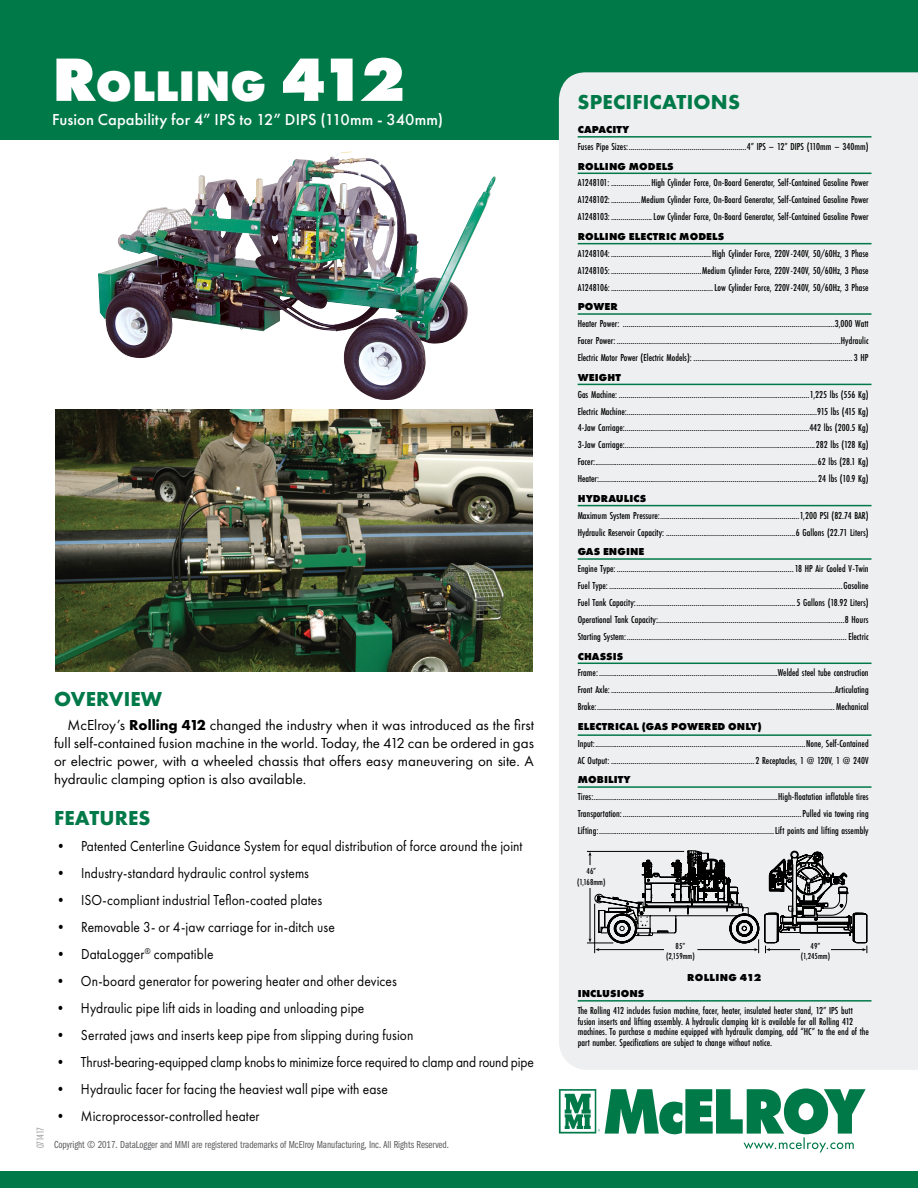
<style>
.page{position:relative;width:918px;height:1188px;background:#fff}
.page>*{position:absolute;margin:0;border:0;box-sizing:border-box;transform-origin:0 0}
.t1{font:800 44.4px "Futura PT";color:#fff}
.t2{font:700 21px "Futura PT";letter-spacing:.01em;color:#007949}
.t3{font:500 16.5px "Futura PT";letter-spacing:.005em;color:#fff}
.t4{font:15px "Futura PT";letter-spacing:.005em;color:#000;scale:.9 1}
.t5{font:15px/18px "Futura PT";letter-spacing:.005em;color:#000;text-align:justify}
.t6{font:15px "Futura PT";letter-spacing:-.015em;color:#000;scale:.9 1}
.t7{font:500 10.5px/17px "Futura PT Cond";color:#000;text-align:justify}
.t8{font:800 10.5px "Futura PT";letter-spacing:.01em;color:#000}
.t9{font:10.5px "Franklin Gothic URW Com Boo";color:#58595b}
.t10{font:800 10.5px "Futura PT";letter-spacing:.035em;color:#000}
.t11{font:10.5px "Futura PT Cond";letter-spacing:-.045em;color:#939598}
.t12{font:500 9px/10.5px "Futura PT Cond";color:#000;text-align:center}
.t13{font:7.35px/8.7px "Myriad Pro";color:#000;text-align:center}
.s1{font-size:63.45px}
.s2{font-weight:700}
</style>
<div class="page">
<div style="left:0;top:0;width:918px;height:139px;background:#007949"></div>
<div style="left:559px;top:72px;width:359px;height:998px;background:#eeeff0"></div>
<div style="left:0;top:1171px;width:918px;height:17px;background:#007949"></div>
<hr style="left:578px;top:1000px;width:294px;height:2px;background:#007949">
<img style="left:98px;top:152px;width:398px;height:248px">
<hr style="left:578px;top:136px;width:294px;height:2px;background:#007949">
<hr style="left:578px;top:173px;width:294px;height:1px;background:#007949">
<hr style="left:578px;top:243px;width:294px;height:1px;background:#007949">
<hr style="left:578px;top:313px;width:294px;height:2px;background:#007949">
<hr style="left:578px;top:384px;width:294px;height:1px;background:#007949">
<hr style="left:578px;top:505px;width:294px;height:1px;background:#007949">
<hr style="left:578px;top:558px;width:294px;height:2px;background:#007949">
<hr style="left:578px;top:663px;width:294px;height:1px;background:#007949">
<hr style="left:578px;top:734px;width:294px;height:2px;background:#007949">
<hr style="left:578px;top:786px;width:294px;height:2px;background:#007949">
<svg style="left:587px;top:850px;width:281px;height:103px;background:#acacad"></svg>
<div style="left:575px;top:865px;width:33px;height:23px;background:#eeeff0"></div>
<div style="left:800px;top:940px;width:31px;height:22px;background:#eeeff0"></div>
<div style="left:665px;top:940px;width:31px;height:22px;background:#eeeff0"></div>
<img style="left:56px;top:409px;width:476px;height:263px">
<svg style="left:559px;top:1088px;width:307px;height:64px"></svg>
<h1 class="t1" style="left:52px;top:58px;width:354px"><span class="s1">R</span>olling <span class="s1">412</span></h1>
<h3 class="t3" style="left:52px;top:109px;width:392px">Fusion Capability for 4” IPS to 12” DIPS (110mm - 340mm)</h3>
<p class="t11" style="left:34px;top:1148px;width:23px;rotate:-90deg">071417</p>
<h2 class="t2" style="left:54px;top:685px;width:110px">OVERVIEW</h2>
<p class="t5" style="left:54px;top:716px;width:481px;text-indent:14px">McElroy’s <span class="s2">Rolling 412</span> changed the industry when it was introduced as the first full self-contained fusion machine in the world. Today, the 412 can be ordered in gas or electric power, with a wheeled chassis that offers easy maneuvering on site. A hydraulic clamping option is also available.</p>
<h2 class="t2" style="left:54px;top:805px;width:98px">FEATURES</h2>
<h3 class="t4" style="left:54px;top:837px;width:522px">• Patented Centerline Guidance System for equal distribution of force around the joint</h3>
<h3 class="t4" style="left:54px;top:864px;width:285px">• Industry-standard hydraulic control systems</h3>
<h3 class="t4" style="left:54px;top:891px;width:300px">• ISO-compliant industrial Teflon-coated plates</h3>
<h3 class="t4" style="left:54px;top:918px;width:314px">• Removable 3- or 4-jaw carriage for in-ditch use</h3>
<h3 class="t4" style="left:54px;top:945px;width:179px">• DataLogger<sup>®</sup> compatible</h3>
<h3 class="t4" style="left:54px;top:972px;width:383px">• On-board generator for powering heater and other devices</h3>
<h3 class="t4" style="left:54px;top:999px;width:346px">• Hydraulic pipe lift aids in loading and unloading pipe</h3>
<h3 class="t4" style="left:54px;top:1026px;width:401px">• Serrated jaws and inserts keep pipe from slipping during fusion</h3>
<h3 class="t6" style="left:54px;top:1053px;width:535px">• Thrust-bearing-equipped clamp knobs to minimize force required to clamp and round pipe</h3>
<h3 class="t4" style="left:54px;top:1080px;width:373px">• Hydraulic facer for facing the heaviest wall pipe with ease</h3>
<h3 class="t4" style="left:54px;top:1107px;width:230px">• Microprocessor-controlled heater</h3>
<p class="t9" style="left:54px;top:1137px;width:396px">Copyright © 2017. DataLogger and MMI are registered trademarks of McElroy Manufacturing, Inc. All Rights Reserved.</p>
<h2 class="t2" style="left:578px;top:89px;width:164px">SPECIFICATIONS</h2>
<p class="t8" style="left:578px;top:123px;width:53px">CAPACITY</p>
<p class="t7" style="left:578px;top:138px;width:292px">Fuses Pipe Sizes:............................................................4” IPS – 12” DIPS (110mm – 340mm)</p>
<p class="t8" style="left:578px;top:159px;width:98px">ROLLING MODELS</p>
<p class="t7" style="left:578px;top:175px;width:292px">A1248101: ....................High Cylinder Force, On-Board Generator, Self-Contained Gasoline Power A1248102:...............Medium Cylinder Force, On-Board Generator, Self-Contained Gasoline Power A1248103:.....................Low Cylinder Force, On-Board Generator, Self-Contained Gasoline Power</p>
<p class="t8" style="left:578px;top:230px;width:148px">ROLLING ELECTRIC MODELS</p>
<p class="t7" style="left:578px;top:245px;width:292px">A1248104:...................................................High Cylinder Force, 220V-240V, 50/60Hz, 3 Phase A1248105:..............................................Medium Cylinder Force, 220V-240V, 50/60Hz, 3 Phase A1248106:....................................................Low Cylinder Force, 220V-240V, 50/60Hz, 3 Phase</p>
<p class="t8" style="left:578px;top:300px;width:42px">POWER</p>
<p class="t7" style="left:578px;top:315px;width:292px">Heater Power: ............................................................................................................3,000 Watt Facer Power: ..................................................................................................................Hydraulic Electric Motor Power (Electric Models): .................................................................................3 HP</p>
<p class="t8" style="left:578px;top:370px;width:45px">WEIGHT</p>
<p class="t7" style="left:578px;top:386px;width:293px">Gas Machine: .................................................................................................1,225 lbs (556 Kg)<br>Electric Machine:.................................................................................................915 lbs (415 Kg)<br>4-Jaw Carriage:..............................................................................................442 lbs (200.5 Kg)<br>3-Jaw Carriage:.................................................................................................282 lbs (128 Kg)<br>Facer:.................................................................................................................62 lbs (28.1 Kg)<br>Heater:...............................................................................................................24 lbs (10.9 Kg)</p>
<p class="t8" style="left:578px;top:492px;width:70px">HYDRAULICS</p>
<p class="t7" style="left:578px;top:507px;width:292px">Maximum System Pressure:.......................................................................1,200 PSI (82.74 BAR)<br>Hydraulic Reservoir Capacity: ..................................................................6 Gallons (22.71 Liters)</p>
<p class="t8" style="left:578px;top:545px;width:68px">GAS ENGINE</p>
<p class="t7" style="left:578px;top:560px;width:292px">Engine Type: ..........................................................................................18 HP Air Cooled V-Twin Fuel Type: .......................................................................................................................Gasoline Fuel Tank Capacity:.................................................................................5 Gallons (18.92 Liters)<br>Operational Tank Capacity:...............................................................................................8 Hours Starting System:................................................................................................................ Electric</p>
<p class="t8" style="left:578px;top:649px;width:47px">CHASSIS</p>
<p class="t7" style="left:578px;top:664px;width:292px">Frame: ...........................................................................................Welded steel tube construction Front Axle:..................................................................................................................Articulating Brake:......................................................................................................................... Mechanical</p>
<p class="t8" style="left:578px;top:720px;width:186px">ELECTRICAL (GAS POWERED ONLY)</p>
<p class="t7" style="left:578px;top:735px;width:292px">Input:...........................................................................................................None, Self-Contained<br>AC Output: .........................................................................2 Receptacles, 1 @ 120V, 1 @ 240V</p>
<p class="t8" style="left:578px;top:773px;width:55px">MOBILITY</p>
<p class="t7" style="left:578px;top:788px;width:292px">Tires:..............................................................................................High-floatation inflatable tires Transportation:...........................................................................................Pulled via towing ring Lifting:.........................................................................................Lift points and lifting assembly</p>
<p class="t13" style="left:576px;top:867px;width:29px">46”<br>1168mm</p>
<p class="t12" style="left:577px;top:866px;width:30px">46” (1,168mm)</p>
<p class="t13" style="left:669px;top:940px;width:29px">85’’<br>2159mm</p>
<p class="t13" style="left:803px;top:940px;width:29px">49”<br>1245mm</p>
<p class="t12" style="left:666px;top:940px;width:30px">85” (2,159mm)</p>
<p class="t12" style="left:801px;top:940px;width:31px">49” (1,245mm)</p>
<p class="t10" style="left:687px;top:971px;width:75px">ROLLING 412</p>
<p class="t8" style="left:578px;top:987px;width:68px">INCLUSIONS</p>
<p class="t7" style="left:578px;top:1005px;width:293px;line-height:10.5px;text-align:left">The Rolling 412 includes fusion machine, facer, heater, insulated heater stand, 12” IPS butt fusion inserts and lifting assembly. A hydraulic clamping kit is available for all Rolling 412 machines. To purchase a machine equipped with hydraulic clamping, add “HC” to the end of the part number. Specifications are subject to change without notice.</p>
</div>
